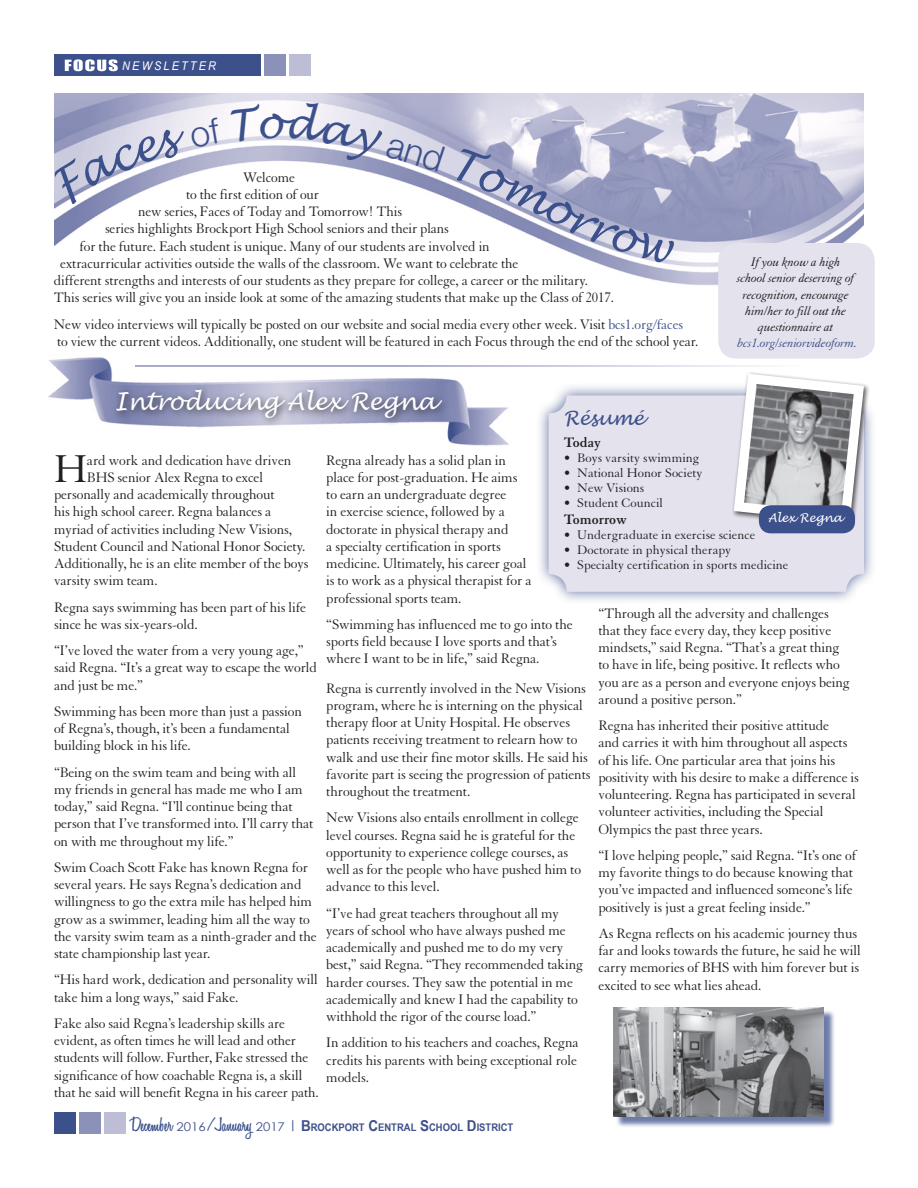
<style>
.page{position:relative;width:918px;height:1188px;background:#fff}
.page>*{position:absolute;margin:0;border:0;box-sizing:border-box;transform-origin:0 0}
.drop_cap{font:42.15px "Granjon";color:#231f20}
.heading{font:italic 24px "Lucida Handwriting";letter-spacing:-.01em;color:#fff}
.t1{font:italic 19.5px "Lucida Handwriting";letter-spacing:-.01em;color:#3c508b}
.body{font:15px/17.2px "Granjon";letter-spacing:-.01em;color:#231f20}
.body-2{font:15px/17.2px "Granjon";letter-spacing:-.01em;color:#231f20;scale:.96 1}
.drop_cap-2{font:15px "Granjon";letter-spacing:-.01em;color:#231f20}
.t2{font:700 15px "Granjon";color:#231f20}
.t3{font:13.5px "Granjon";color:#231f20}
.body-3{font:italic 13.5px/16.2px "Granjon";letter-spacing:-.01em;color:#231f20;text-align:center}
.t4{font:italic 12px "Arial Narrow";letter-spacing:.17em;color:#fff;scale:1.1 1}
.heading-2{font:italic 12px "Lucida Handwriting";letter-spacing:-.01em;color:#fff}
.t5{font:700 10.5px "Arial Narrow";color:#3c508b;scale:1.1 1}
.s1{color:#3c508b}
.s2{font-family:"Honey Script";font-weight:600;font-size:21px}
.s3{font-family:"Century Gothic";font-weight:400;font-size:12px}
.s4{font-size:15px}
</style>
<div class="page">
<div style="left:54px;top:54px;width:206px;height:22px;background:#3c508b"></div>
<svg style="left:65px;top:59px;width:53px;height:12px"></svg>
<div style="left:54px;top:1112px;width:22px;height:22px;background:#3c508b"></div>
<div style="left:79px;top:1112px;width:22px;height:22px;background:#8c91b9"></div>
<div style="left:105px;top:1112px;width:21px;height:22px;background:#bdbdd6"></div>
<div style="left:264px;top:54px;width:22px;height:22px;background:#8c91b9"></div>
<div style="left:289px;top:54px;width:22px;height:22px;background:#bdbdd6"></div>
<img style="left:54px;top:94px;width:810px;height:191px">
<div style="left:616px;top:1010px;width:219px;height:118px;background:#3c508b;opacity:.75"></div>
<img style="left:614px;top:1007px;width:210px;height:110px">
<div style="left:718px;top:243px;width:157px;height:116px;background:#e4e2ed;border-radius:18px"></div>
<img style="left:48px;top:357px;width:461px;height:89px">
<div style="left:112px;top:385px;width:339px;height:42px;background:#231f20;opacity:.75"></div>
<div style="left:536px;top:383px;width:341px;height:222px;background:#3c508b;opacity:.75"></div>
<div style="left:549px;top:395px;width:315px;height:197px;background:#e4e2ed;border-radius:18px"></div>
<svg style="left:729px;top:372px;width:140px;height:156px"></svg>
<div style="left:759px;top:505px;width:96px;height:28px;background:#3c508b;border-radius:12px"></div>
<hr style="left:135px;top:365px;width:729px;height:2px;background:#8c91b9">
<svg style="left:54px;top:117px;width:167px;height:88px"></svg>
<svg style="left:230px;top:101px;width:215px;height:71px"></svg>
<svg style="left:451px;top:144px;width:224px;height:121px"></svg>
<p class="t4" style="left:122px;top:57px;width:87px">NEWSLETTER</p>
<p class="body-2" style="left:243px;top:169px;width:56px">Welcome</p>
<p class="body-2" style="left:186px;top:186px;width:140px">to the first edition of our</p>
<p class="body-2" style="left:138px;top:203px;width:277px">new series, Faces of Today and Tomorrow! This</p>
<p class="body-2" style="left:105px;top:220px;width:360px">series highlights Brockport High School seniors and their plans</p>
<p class="body-2" style="left:79px;top:238px;width:429px">for the future. Each student is unique. Many of our students are involved in</p>
<p class="body-2" style="left:60px;top:255px;width:479px">extracurricular activities outside the walls of the classroom. We want to celebrate the</p>
<p class="body-2" style="left:54px;top:272px;width:558px">different strengths and interests of our students as they prepare for college, a career or the military.</p>
<p class="body-2" style="left:54px;top:289px;width:585px">This series will give you an inside look at some of the amazing students that make up the Class of 2017.</p>
<p class="body-2" style="left:54px;top:316px;width:673px">New video interviews will typically be posted on our website and social media every other week. Visit <span class="s1">bcs1.org/faces<br></span>to view the current videos. Additionally, one student will be featured in each Focus through the end of the school year.</p>
<p class="body-3" style="left:737px;top:254px;width:122px">If you know a high school senior deserving of recognition, encourage him/her to fill out the questionnaire at <span class="s1">bcs1.org/seniorvideoform.</span></p>
<p class="heading" style="left:115px;top:387px;width:323px">Introducing Alex Regna</p>
<p class="t1" style="left:564px;top:406px;width:82px">Résumé</p>
<p class="t2" style="left:564px;top:434px;width:38px">Today</p>
<p class="t3" style="left:564px;top:450px;width:137px">• Boys varsity swimming</p>
<p class="t3" style="left:564px;top:465px;width:140px">• National Honor Society</p>
<p class="t3" style="left:564px;top:480px;width:82px">• New Visions</p>
<p class="t3" style="left:564px;top:495px;width:101px">• Student Council</p>
<p class="t2" style="left:564px;top:511px;width:65px">Tomorrow</p>
<p class="t3" style="left:564px;top:528px;width:193px">• Undergraduate in exercise science</p>
<p class="t3" style="left:564px;top:543px;width:169px">• Doctorate in physical therapy</p>
<p class="t3" style="left:564px;top:558px;width:226px">• Specialty certification in sports medicine</p>
<p class="drop_cap" style="left:54px;top:446px;width:35px">H</p>
<p class="drop_cap-2" style="left:87px;top:452px;width:206px">ard work and dedication have driven</p>
<p class="body" style="left:326px;top:452px;width:207px">Regna already has a solid plan in place for post-graduation. He aims to earn an undergraduate degree<br>in exercise science, followed by a doctorate in physical therapy and<br>a specialty certification in sports medicine. Ultimately, his career goal is to work as a physical therapist for a professional sports team.</p>
<p class="body" style="left:326px;top:616px;width:248px">“Swimming has influenced me to go into the sports field because I love sports and that’s where I want to be in life,” said Regna.</p>
<p class="body" style="left:326px;top:680px;width:266px">Regna is currently involved in the New Visions program, where he is interning on the physical therapy floor at Unity Hospital. He observes patients receiving treatment to relearn how to walk and use their fine motor skills. He said his favorite part is seeing the progression of patients throughout the treatment.</p>
<p class="body" style="left:326px;top:809px;width:256px">New Visions also entails enrollment in college level courses. Regna said he is grateful for the opportunity to experience college courses, as well as for the people who have pushed him to advance to this level.</p>
<p class="body" style="left:326px;top:905px;width:259px">“I’ve had great teachers throughout all my years of school who have always pushed me academically and pushed me to do my very best,” said Regna. “They recommended taking harder courses. They saw the potential in me academically and knew I had the capability to withhold the rigor of the course load.”</p>
<p class="body" style="left:326px;top:1034px;width:254px;text-align:justify">In addition to his teachers and coaches, Regna credits his parents with being exceptional role models.</p>
<p class="drop_cap-2" style="left:87px;top:469px;width:178px">BHS senior Alex Regna to excel</p>
<p class="drop_cap-2" style="left:54px;top:486px;width:222px">personally and academically throughout</p>
<p class="drop_cap-2" style="left:54px;top:504px;width:219px">his high school career. Regna balances a</p>
<p class="drop_cap-2" style="left:54px;top:521px;width:240px">myriad of activities including New Visions,</p>
<p class="drop_cap-2" style="left:54px;top:538px;width:253px">Student Council and National Honor Society.</p>
<p class="drop_cap-2" style="left:54px;top:555px;width:256px">Additionally, he is an elite member of the boys</p>
<p class="drop_cap-2" style="left:54px;top:573px;width:105px">varsity swim team.</p>
<p class="body" style="left:54px;top:599px;width:254px">Regna says swimming has been part of his life since he was six-years-old.</p>
<p class="body" style="left:54px;top:642px;width:265px">“I’ve loved the water from a very young age,” said Regna. “It’s a great way to escape the world and just be me.”</p>
<p class="body" style="left:54px;top:703px;width:250px">Swimming has been more than just a passion of Regna’s, though, it’s been a fundamental building block in his life.</p>
<p class="body" style="left:54px;top:764px;width:261px">“Being on the swim team and being with all my friends in general has made me who I am today,” said Regna. “I’ll continue being that person that I’ve transformed into. I’ll carry that on with me throughout my life.”</p>
<p class="body" style="left:54px;top:859px;width:264px">Swim Coach Scott Fake has known Regna for several years. He says Regna’s dedication and willingness to go the extra mile has helped him grow as a swimmer, leading him all the way to the varsity swim team as a ninth-grader and the state championship last year.</p>
<p class="body" style="left:54px;top:971px;width:265px">“His hard work, dedication and personality will take him a long ways,” said Fake.</p>
<p class="body-2" style="left:54px;top:1015px;width:277px">Fake also said Regna’s leadership skills are evident, as often times he will lead and other students will follow. Further, Fake stressed the significance of how coachable Regna is, a skill that he said will benefit Regna in his career path.</p>
<p class="heading-2" style="left:768px;top:510px;width:76px">Alex Regna</p>
<p class="body" style="left:598px;top:605px;width:253px">“Through all the adversity and challenges that they face every day, they keep positive mindsets,” said Regna. “That’s a great thing to have in life, being positive. It reflects who you are as a person and everyone enjoys being around a positive person.”</p>
<p class="body" style="left:598px;top:717px;width:262px">Regna has inherited their positive attitude<br>and carries it with him throughout all aspects of his life. One particular area that joins his positivity with his desire to make a difference is volunteering. Regna has participated in several volunteer activities, including the Special Olympics the past three years.</p>
<p class="body" style="left:598px;top:847px;width:259px">“I love helping people,” said Regna. “It’s one of my favorite things to do because knowing that you’ve impacted and influenced someone’s life positively is just a great feeling inside.”</p>
<p class="body" style="left:598px;top:925px;width:264px">As Regna reflects on his academic journey thus far and looks towards the future, he said he will carry memories of BHS with him forever but is excited to see what lies ahead.</p>
<p class="t5" style="left:130px;top:1119px;width:350px"><span class="s2">December</span> <span class="s3">2016</span> <span class="s2">/</span><span class="s2">January</span> <span class="s3">2017 |</span> <span class="s4">B</span>ROCKPORT <span class="s4">C</span>ENTRAL <span class="s4">S</span>CHOOL <span class="s4">D</span>ISTRICT</p>
</div>
